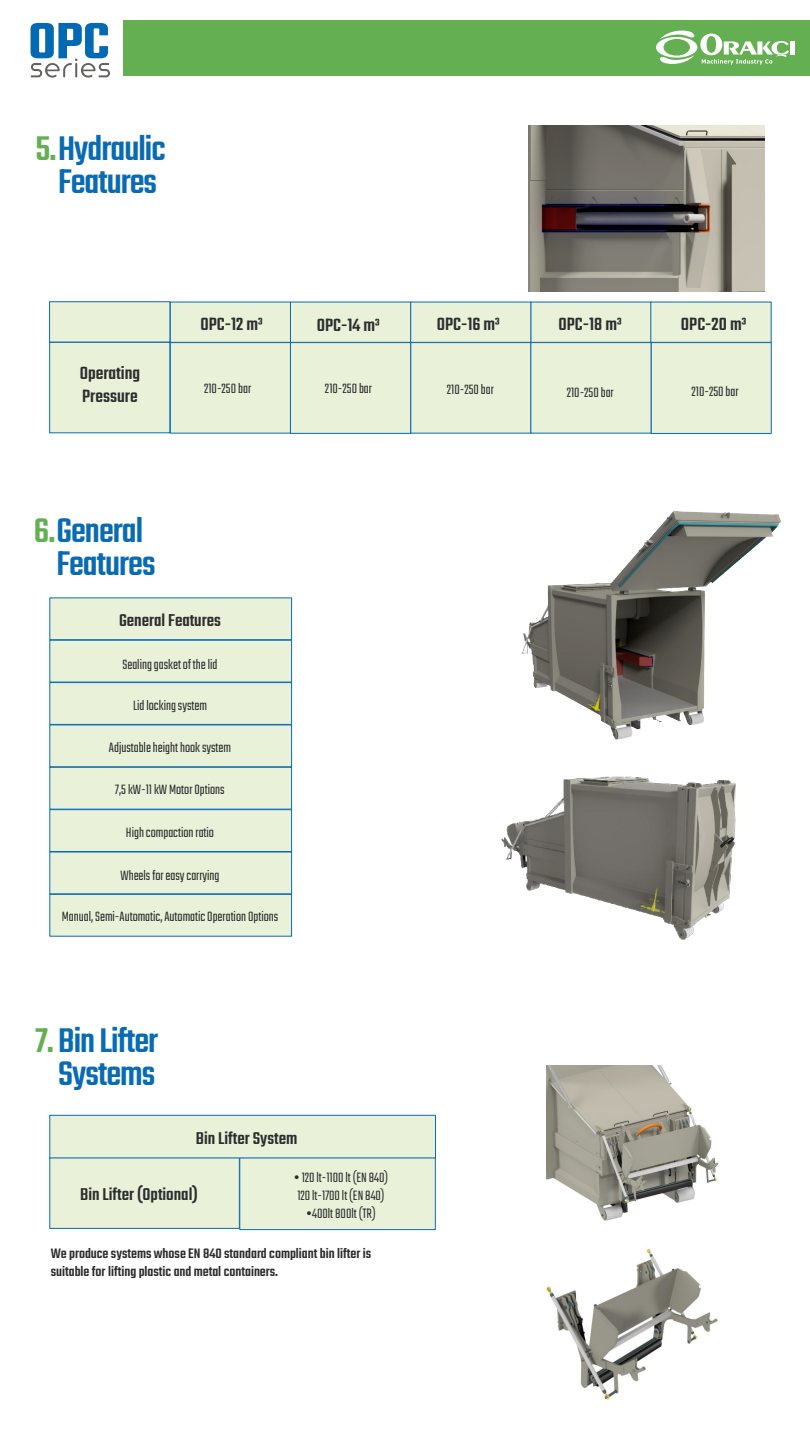
<style>
.page{position:relative;width:810px;height:1440px;background:#fff}
.page>*{position:absolute;margin:0;border:0;box-sizing:border-box;transform-origin:0 0}
.t1{font:600 55.65px "Teko";color:#0369b2;scale:1.08 1}
.t2{font:500 37.5px/32.8px "Teko";letter-spacing:-.025em;color:#096bb3;text-align:center}
.t3{font:500 19.42px/23.2px "Teko";color:#2d2d2e}
.t4{font:500 18.75px "Teko";color:#2d2d2e}
.t5{font:300 15px/18px "Teko";color:#2d2d2e}
.t6{font:500 15px/18px "Teko";color:#2d2d2e}
.s1{color:#64af51}
</style>
<div class="page">
<img style="left:547px;top:1066px;width:172px;height:155px">
<img style="left:544px;top:1248px;width:174px;height:152px">
<div style="left:123px;top:20px;width:687px;height:55px;background:#64af51"></div>
<div style="left:790px;top:41px;width:5px;height:14px;background:#fff"></div>
<svg style="left:656px;top:30px;width:133px;height:35px"></svg>
<svg style="left:31px;top:59px;width:79px;height:19px"></svg>
<div style="left:170px;top:342px;width:121px;height:92px;background:#e9f1d9"></div>
<div style="left:410px;top:342px;width:121px;height:92px;background:#e9f1d9"></div>
<div style="left:290px;top:342px;width:121px;height:92px;background:#e9f1d9;border:1px solid #096bb3"></div>
<div style="left:651px;top:342px;width:121px;height:92px;background:#e9f1d9;border:1px solid #096bb3"></div>
<div style="left:530px;top:342px;width:121px;height:92px;background:#e9f1d9"></div>
<div style="left:170px;top:302px;width:121px;height:41px;background:#e9f1d9;border:1px solid #096bb3"></div>
<div style="left:290px;top:302px;width:121px;height:41px;background:#e9f1d9;border:1px solid #096bb3"></div>
<div style="left:410px;top:302px;width:121px;height:41px;background:#e9f1d9;border:1px solid #096bb3"></div>
<div style="left:531px;top:302px;width:121px;height:41px;background:#e9f1d9;border:1px solid #096bb3"></div>
<div style="left:650px;top:302px;width:122px;height:41px;background:#e9f1d9;border:1px solid #096bb3"></div>
<div style="left:49px;top:342px;width:121px;height:91px;background:#e9f1d9;border:1px solid #096bb3"></div>
<div style="left:49px;top:301px;width:121px;height:41px;background:#e9f1d9;border:1px solid #096bb3"></div>
<img style="left:529px;top:125px;width:236px;height:167px">
<div style="left:49px;top:598px;width:243px;height:42px;background:#e9f1d9;border:1px solid #096bb3"></div>
<div style="left:49px;top:640px;width:243px;height:42px;background:#e9f1d9;border:1px solid #096bb3"></div>
<div style="left:49px;top:682px;width:243px;height:43px;background:#e9f1d9;border:1px solid #096bb3"></div>
<div style="left:49px;top:725px;width:243px;height:42px;background:#e9f1d9;border:1px solid #096bb3"></div>
<div style="left:49px;top:767px;width:243px;height:42px;background:#e9f1d9;border:1px solid #096bb3"></div>
<div style="left:49px;top:809px;width:243px;height:43px;background:#e9f1d9;border:1px solid #096bb3"></div>
<div style="left:49px;top:852px;width:243px;height:42px;background:#e9f1d9"></div>
<div style="left:49px;top:894px;width:243px;height:43px;background:#e9f1d9;border:1px solid #096bb3"></div>
<img style="left:521px;top:511px;width:260px;height:229px">
<img style="left:501px;top:776px;width:235px;height:164px">
<div style="left:49px;top:1115px;width:387px;height:44px;background:#e9f1d9;border:1px solid #096bb3"></div>
<div style="left:49px;top:1158px;width:191px;height:71px;background:#e9f1d9;border:1px solid #096bb3"></div>
<div style="left:239px;top:1158px;width:197px;height:72px;background:#e9f1d9;border:1px solid #096bb3"></div>
<h1 class="t1" style="left:28px;top:7px;width:77px">OPC</h1>
<h2 class="t2" style="left:35px;top:135px;width:132px"><span class="s1">5.</span>Hydraulic<br>Features</h2>
<p class="t3" style="left:80px;top:363px;width:62px">Operating<br>Pressure</p>
<p class="t3" style="left:200px;top:314px;width:64px">OPC-12 m³</p>
<p class="t3" style="left:317px;top:315px;width:64px">OPC-14 m³</p>
<p class="t3" style="left:437px;top:314px;width:64px">OPC-16 m³</p>
<p class="t3" style="left:559px;top:314px;width:65px">OPC-18 m³</p>
<p class="t3" style="left:681px;top:314px;width:67px">OPC-20 m³</p>
<p class="t5" style="left:204px;top:380px;width:49px">210-250 bar</p>
<p class="t5" style="left:325px;top:380px;width:49px">210-250 bar</p>
<p class="t5" style="left:567px;top:384px;width:49px">210-250 bar</p>
<p class="t5" style="left:447px;top:381px;width:49px">210-250 bar</p>
<p class="t5" style="left:692px;top:383px;width:49px">210-250 bar</p>
<h2 class="t2" style="left:56px;top:517px;width:101px;text-align:left;text-indent:-23px"><span class="s1">6.</span>General<br>Features</h2>
<p class="t4" style="left:119px;top:609px;width:103px">General Features</p>
<p class="t5" style="left:123px;top:657px;width:96px">Sealing gasket of the lid</p>
<p class="t5" style="left:133px;top:698px;width:75px">Lid locking system</p>
<p class="t5" style="left:109px;top:739px;width:124px">Adjustable height hook system</p>
<p class="t5" style="left:115px;top:782px;width:111px">7,5 kW-11 kW Motor Options</p>
<p class="t5" style="left:126px;top:824px;width:90px">High compaction ratio</p>
<p class="t5" style="left:120px;top:868px;width:101px">Wheels for easy carrying</p>
<p class="t5" style="left:62px;top:909px;width:218px">Manual, Semi-Automatic, Automatic Operation Options</p>
<h2 class="t2" style="left:35px;top:1027px;width:124px"><span class="s1">7.</span>Bin Lifter<br>Systems</h2>
<p class="t4" style="left:196px;top:1127px;width:103px">Bin Lifter System</p>
<p class="t4" style="left:80px;top:1183px;width:119px">Bin Lifter (Optional)</p>
<p class="t5" style="left:294px;top:1169px;width:96px">• 120 lt-1100 lt (EN 840)<br>120 lt-1700 lt (EN 840)</p>
<p class="t5" style="left:306px;top:1205px;width:71px">•400lt 800lt (TR)</p>
<p class="t6" style="left:51px;top:1246px;width:322px">We produce systems whose EN 840 standard compliant bin lifter is suitable for lifting plastic and metal containers.</p>
</div>
